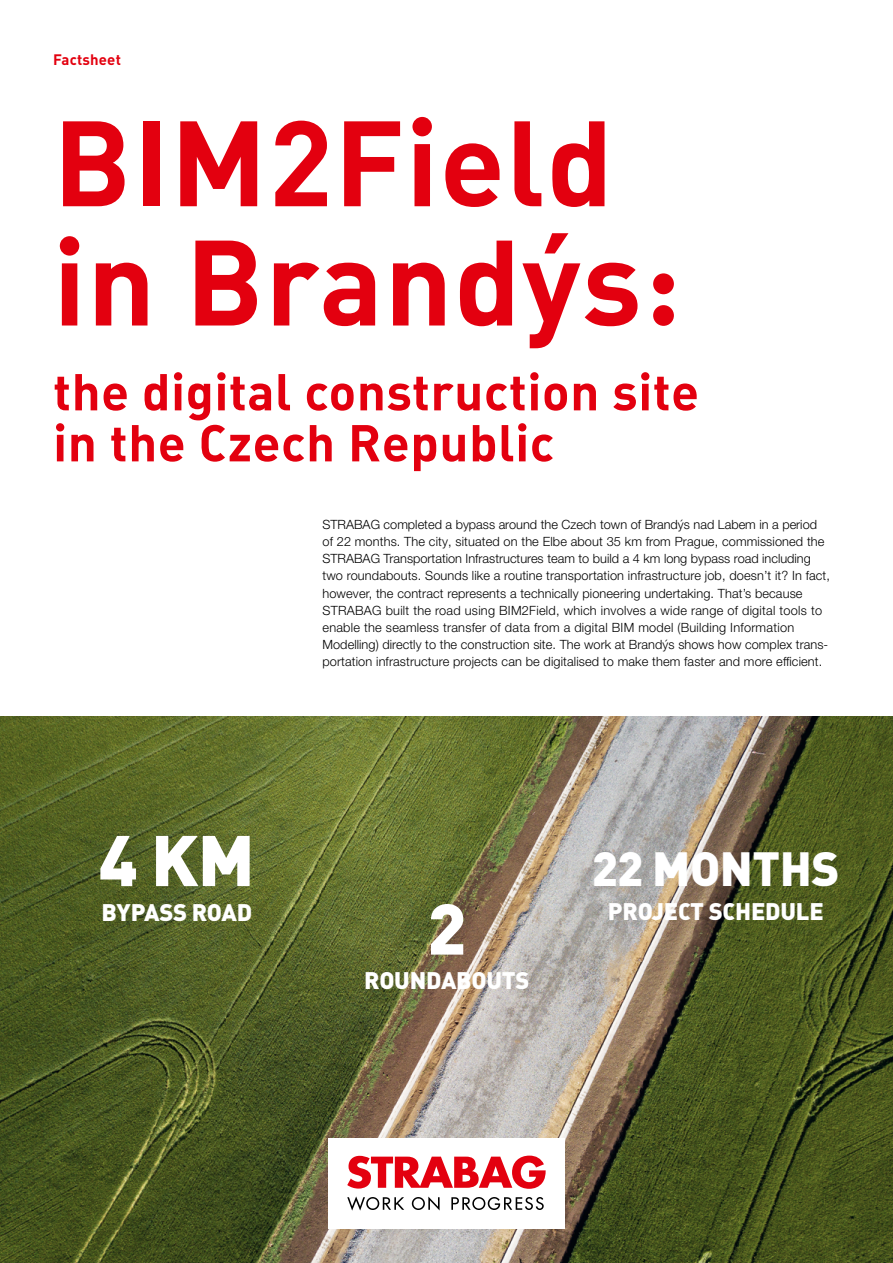
<style>
.page{position:relative;width:893px;height:1263px;background:#fff}
.page>*{position:absolute;margin:0;border:0;box-sizing:border-box;transform-origin:0 0}
.t1{font:700 119.25px/119.2px "DIN Pro";letter-spacing:.01em;color:#e3000f}
.t2{font:900 70.5px "DIN Pro";color:#fff}
.t3{font:700 51px/51px "DIN Pro";letter-spacing:.01em;color:#e3000f}
.t4{font:900 47.4px "DIN Pro";letter-spacing:-.01em;color:#fff}
.t5{font:900 23.7px "DIN Pro";letter-spacing:-.01em;color:#fff}
.t6{font:700 15px "DIN Pro";letter-spacing:.01em;color:#e3000f}
.t7{font:300 12.75px/17px "Helvetica Neue LT Pro";letter-spacing:.01em;color:#000}
</style>
<div class="page">
<img style="left:0;top:716px;width:893px;height:547px">
<div style="left:328px;top:1138px;width:237px;height:91px;background:#fff"></div>
<svg style="left:347px;top:1155px;width:199px;height:34px"></svg>
<svg style="left:347px;top:1196px;width:57px;height:14px"></svg>
<svg style="left:412px;top:1196px;width:28px;height:14px"></svg>
<svg style="left:451px;top:1197px;width:93px;height:13px"></svg>
<p class="t6" style="left:53px;top:49px;width:69px">Factsheet</p>
<h1 class="t1" style="left:53px;top:99px;width:629px">BIM2Field in Brandýs:</h1>
<h3 class="t3" style="left:53px;top:364px;width:647px">the digital construction site in the Czech Republic</h3>
<p class="t7" style="left:322px;top:516px;width:509px">STRABAG completed a bypass around the Czech town of Brandýs nad Labem in a period of 22 months. The city, situated on the Elbe about 35 km from Prague, commissioned the STRABAG Transportation Infrastructures team to build a 4 km long bypass road including two roundabouts. Sounds like a routine transportation infrastructure job, doesn’t it? In fact, however, the contract represents a technically pioneering undertaking. That’s because STRABAG built the road using BIM2Field, which involves a wide range of digital tools to enable the seamless transfer of data from a digital BIM model (Building Information Modelling) directly to the construction site. The work at Brandýs shows how complex trans&shy;portation infrastructure projects can be digitalised to make them faster and more efficient.</p>
<h2 class="t2" style="left:99px;top:813px;width:158px">4 KM</h2>
<h3 class="t5" style="left:101px;top:896px;width:152px">BYPASS ROAD</h3>
<h3 class="t5" style="left:608px;top:896px;width:217px">PROJECT SCHEDULE</h3>
<h3 class="t4" style="left:592px;top:837px;width:249px">22 MONTHS</h3>
<h2 class="t2" style="left:427px;top:881px;width:41px">2</h2>
<h3 class="t5" style="left:364px;top:964px;width:167px">ROUNDABOUTS</h3>
</div>
